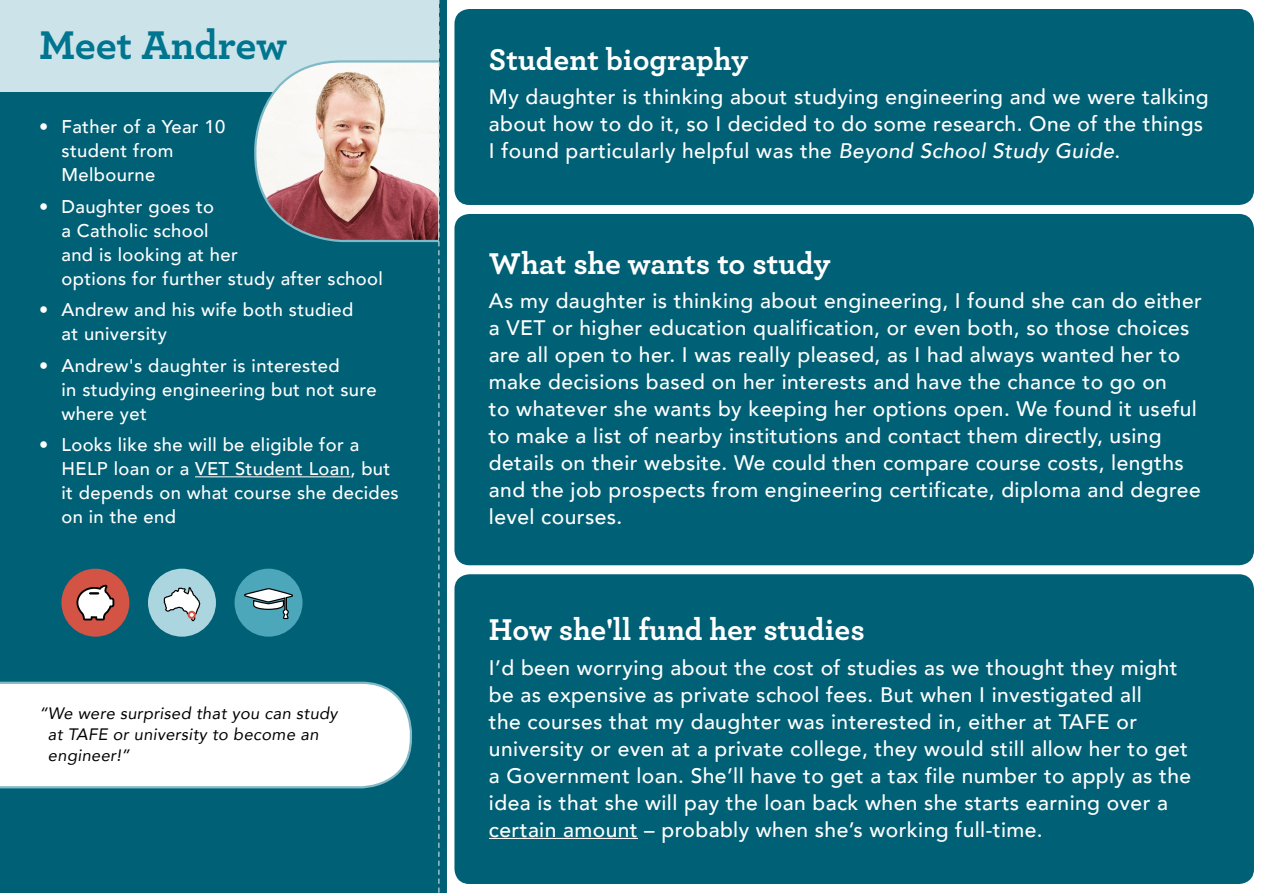
<style>
.page{position:relative;width:1263px;height:893px;background:#fff}
.page>*{position:absolute;margin:0;border:0;box-sizing:border-box;transform-origin:0 0}
.t1{font:700 42px "Archer";color:#00758f}
.t2{font:700 31.5px "Archer";color:#fff}
.t3{font:500 21px/27px "Avenir";letter-spacing:.02em;color:#fff}
.t4{font:500 18.3px/24px "Avenir";letter-spacing:.02em;color:#fff}
.t5{font:italic 16.5px/21px "Avenir";letter-spacing:.02em;color:#000}
.s1{font-style:italic}
</style>
<div class="page">
<div style="left:454px;top:574px;width:800px;height:310px;background:#006075;border-radius:15px"></div>
<div style="left:454px;top:214px;width:800px;height:351px;background:#006075;border-radius:15px"></div>
<div style="left:454px;top:9px;width:800px;height:196px;background:#006075;border-radius:15px"></div>
<svg style="left:0;top:0;width:439px;height:893px;background:#428594"></svg>
<hr style="left:489px;top:838px;width:149px;height:1px;background:#fff">
<hr style="left:195px;top:476px;width:155px;height:1px;background:#fff">
<h1 class="t1" style="left:39px;top:12px;width:250px">Meet Andrew</h1>
<p class="t4" style="left:61px;top:114px;width:165px;text-indent:-22px">• Father of a Year 10 student from<br>Melbourne</p>
<p class="t4" style="left:61px;top:194px;width:323px;text-indent:-22px">• Daughter goes to<br>a Catholic school<br>and is looking at her<br>options for further study after school</p>
<p class="t4" style="left:61px;top:297px;width:293px;text-indent:-22px">• Andrew and his wife both studied at university</p>
<p class="t4" style="left:61px;top:353px;width:317px;text-indent:-22px">• Andrew's daughter is interested<br>in studying engineering but not sure where yet</p>
<p class="t4" style="left:61px;top:432px;width:339px;text-indent:-22px">• Looks like she will be eligible for a<br>HELP loan or a VET Student Loan, but it depends on what course she decides on in the end</p>
<p class="t5" style="left:48px;top:703px;width:291px;text-indent:-9px">“We were surprised that you can study at TAFE or university to become an engineer!”</p>
<h2 class="t2" style="left:489px;top:34px;width:261px">Student biography</h2>
<p class="t3" style="left:489px;top:82px;width:721px">My daughter is thinking about studying engineering and we were talking about how to do it, so I decided to do some research. One of the things<br>I found particularly helpful was the <span class="s1">Beyond School Study Guide</span>.</p>
<h2 class="t2" style="left:489px;top:238px;width:343px">What she wants to study</h2>
<p class="t3" style="left:489px;top:286px;width:714px">As my daughter is thinking about engineering, I found she can do either a VET or higher education qualification, or even both, so those choices are all open to her. I was really pleased, as I had always wanted her to make decisions based on her interests and have the chance to go on<br>to whatever she wants by keeping her options open. We found it useful to make a list of nearby institutions and contact them directly, using details on their website. We could then compare course costs, lengths and the job prospects from engineering certificate, diploma and degree level courses.</p>
<h2 class="t2" style="left:489px;top:605px;width:377px">How she'll fund her studies</h2>
<p class="t3" style="left:489px;top:653px;width:704px">I’d been worrying about the cost of studies as we thought they might be as expensive as private school fees. But when I investigated all<br>the courses that my daughter was interested in, either at TAFE or university or even at a private college, they would still allow her to get a Government loan. She’ll have to get a tax file number to apply as the idea is that she will pay the loan back when she starts earning over a certain amount – probably when she’s working full-time.</p>
</div>
